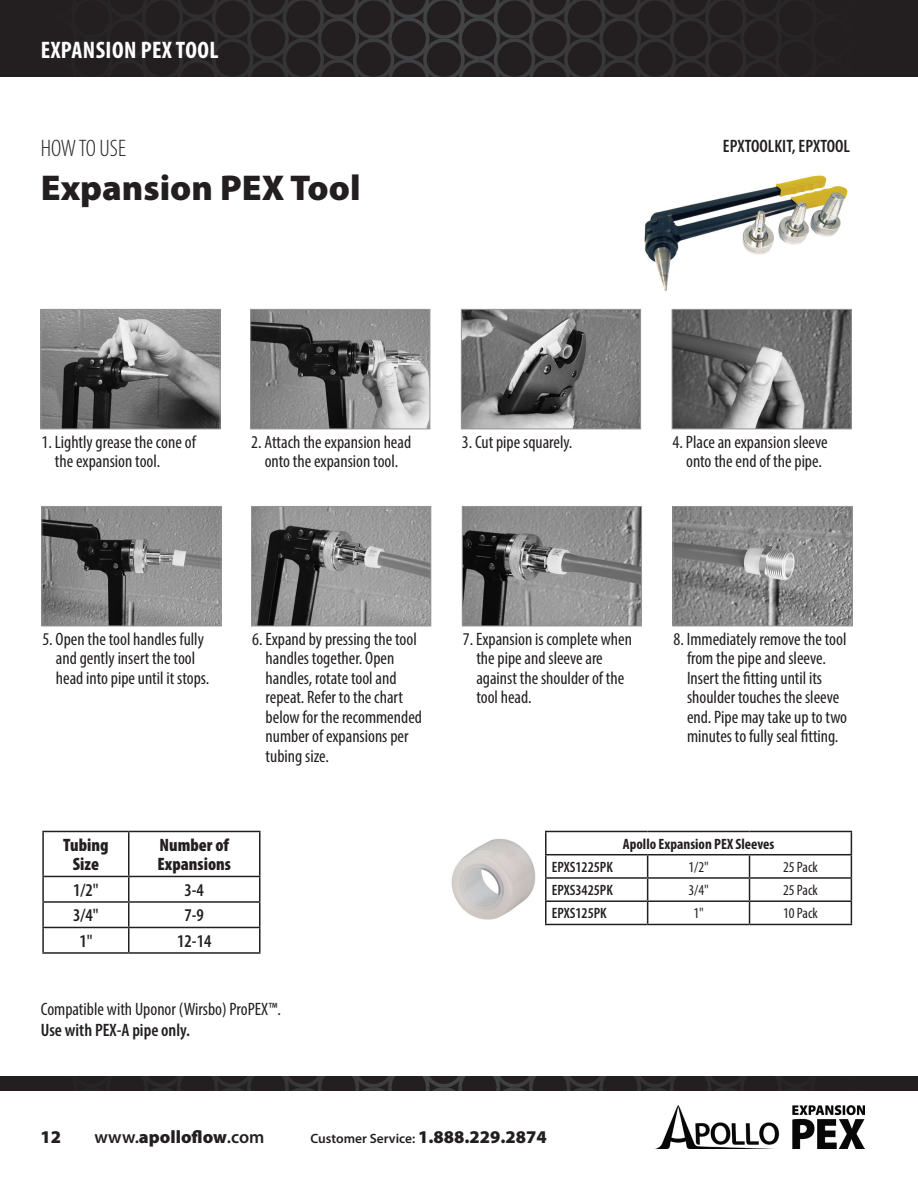
<style>
.page{position:relative;width:918px;height:1188px;background:#fff}
.page>*{position:absolute;margin:0;border:0;box-sizing:border-box;transform-origin:0 0}
.t1{font:900 36px "Myriad Pro";color:#231f20}
.t2{font:700 condensed 24px "Myriad Pro";letter-spacing:.02em;color:#fff}
.t3{font:300 condensed 24px "Myriad Pro";color:#231f20}
.t4{font:condensed 18px "Myriad Pro";color:#231f20}
.t5{font:600 condensed 18px "Myriad Pro";color:#231f20}
.t6{font:900 condensed 18px "Myriad Pro";color:#231f20}
.t7{font:900 18px "Myriad Pro";color:#231f20}
.t8{font:600 condensed 15px "Myriad Pro";color:#231f20}
.t9{font:condensed 15px "Myriad Pro";color:#231f20}
.t10{font:700 condensed 15px "Myriad Pro";color:#231f20}
.t11{font:600 13.5px "Myriad Pro";color:#231f20}
.s1{font-weight:600}
.s2{font-weight:900;font-size:18px}
</style>
<div class="page">
<img style="left:657px;top:1106px;width:207px;height:42px">
<img style="left:0;top:1077px;width:918px;height:13px">
<img style="left:42px;top:311px;width:176px;height:116px">
<div style="left:40px;top:309px;width:180px;height:120px;border:1px solid #939598"></div>
<img style="left:252px;top:311px;width:176px;height:116px">
<div style="left:250px;top:309px;width:180px;height:120px;border:1px solid #939598"></div>
<img style="left:463px;top:311px;width:176px;height:116px">
<div style="left:461px;top:309px;width:180px;height:120px;border:1px solid #939598"></div>
<img style="left:674px;top:311px;width:176px;height:116px">
<div style="left:672px;top:309px;width:180px;height:120px;border:1px solid #939598"></div>
<img style="left:43px;top:508px;width:176px;height:116px">
<div style="left:41px;top:506px;width:180px;height:120px;border:1px solid #939598"></div>
<img style="left:253px;top:508px;width:176px;height:116px">
<div style="left:251px;top:506px;width:180px;height:120px;border:1px solid #939598"></div>
<img style="left:464px;top:508px;width:176px;height:116px">
<div style="left:462px;top:506px;width:180px;height:120px;border:1px solid #939598"></div>
<img style="left:675px;top:508px;width:176px;height:116px">
<div style="left:673px;top:506px;width:180px;height:120px;border:1px solid #939598"></div>
<hr style="left:42px;top:831px;width:87px;height:1px;background:#231f20">
<hr style="left:42px;top:832px;width:2px;height:44px;background:#231f20">
<hr style="left:129px;top:831px;width:132px;height:1px;background:#231f20">
<hr style="left:128px;top:832px;width:1px;height:44px;background:#231f20">
<hr style="left:259px;top:832px;width:2px;height:44px;background:#231f20">
<hr style="left:42px;top:876px;width:87px;height:1px;background:#231f20">
<hr style="left:42px;top:877px;width:2px;height:24px;background:#231f20">
<hr style="left:129px;top:876px;width:132px;height:1px;background:#231f20">
<hr style="left:259px;top:877px;width:2px;height:24px;background:#231f20">
<hr style="left:42px;top:901px;width:87px;height:2px;background:#231f20">
<hr style="left:42px;top:903px;width:2px;height:24px;background:#231f20">
<hr style="left:129px;top:901px;width:132px;height:2px;background:#231f20">
<hr style="left:259px;top:903px;width:2px;height:24px;background:#231f20">
<hr style="left:42px;top:927px;width:87px;height:1px;background:#231f20">
<hr style="left:42px;top:928px;width:2px;height:24px;background:#231f20">
<hr style="left:129px;top:927px;width:132px;height:1px;background:#231f20">
<svg style="left:128px;top:877px;width:1px;height:75px"></svg>
<hr style="left:259px;top:928px;width:2px;height:24px;background:#231f20">
<hr style="left:42px;top:952px;width:87px;height:2px;background:#231f20">
<hr style="left:129px;top:952px;width:132px;height:2px;background:#231f20">
<hr style="left:545px;top:831px;width:103px;height:1px;background:#231f20">
<hr style="left:545px;top:832px;width:2px;height:22px;background:#231f20">
<hr style="left:648px;top:831px;width:102px;height:1px;background:#231f20">
<hr style="left:750px;top:831px;width:102px;height:1px;background:#231f20">
<hr style="left:545px;top:854px;width:103px;height:1px;background:#231f20">
<hr style="left:545px;top:855px;width:2px;height:22px;background:#231f20">
<hr style="left:648px;top:854px;width:102px;height:1px;background:#231f20">
<hr style="left:750px;top:854px;width:102px;height:1px;background:#231f20">
<hr style="left:545px;top:877px;width:103px;height:2px;background:#231f20">
<hr style="left:545px;top:879px;width:2px;height:21px;background:#231f20">
<hr style="left:648px;top:877px;width:102px;height:2px;background:#231f20">
<hr style="left:750px;top:877px;width:102px;height:2px;background:#231f20">
<hr style="left:545px;top:900px;width:103px;height:2px;background:#231f20">
<hr style="left:545px;top:902px;width:2px;height:22px;background:#231f20">
<hr style="left:648px;top:900px;width:102px;height:2px;background:#231f20">
<svg style="left:647px;top:855px;width:1px;height:69px"></svg>
<hr style="left:750px;top:900px;width:102px;height:2px;background:#231f20">
<svg style="left:749px;top:855px;width:1px;height:69px"></svg>
<svg style="left:851px;top:832px;width:1px;height:92px"></svg>
<hr style="left:545px;top:924px;width:103px;height:1px;background:#231f20">
<hr style="left:648px;top:924px;width:102px;height:1px;background:#231f20">
<hr style="left:750px;top:924px;width:102px;height:1px;background:#231f20">
<img style="left:451px;top:839px;width:85px;height:81px">
<img style="left:644px;top:175px;width:204px;height:116px">
<img style="left:0;top:0;width:918px;height:77px">
<p class="t2" style="left:41px;top:35px;width:179px">EXPANSION PEX TOOL</p>
<p class="t2" style="left:43px;top:35px;width:89px">PEX TOOLS</p>
<p class="t3" style="left:41px;top:134px;width:87px">HOW TO USE</p>
<p class="t1" style="left:41px;top:163px;width:321px">Expansion PEX Tool</p>
<p class="t5" style="left:723px;top:135px;width:129px">EPXTOOLKIT, EPXTOOL</p>
<p class="t4" style="left:41px;top:431px;width:156px">1. Lightly grease the cone of</p>
<p class="t4" style="left:55px;top:450px;width:107px">the expansion tool.</p>
<p class="t4" style="left:251px;top:431px;width:162px">2. Attach the expansion head</p>
<p class="t4" style="left:265px;top:450px;width:135px">onto the expansion tool.</p>
<p class="t4" style="left:462px;top:431px;width:112px">3. Cut pipe squarely.</p>
<p class="t4" style="left:673px;top:431px;width:157px">4. Place an expansion sleeve</p>
<p class="t4" style="left:686px;top:450px;width:137px">onto the end of the pipe.</p>
<p class="t4" style="left:42px;top:628px;width:163px">5. Open the tool handles fully</p>
<p class="t4" style="left:56px;top:647px;width:141px">and gently insert the tool</p>
<p class="t4" style="left:56px;top:667px;width:155px">head into pipe until it stops.</p>
<p class="t4" style="left:252px;top:628px;width:166px">6. Expand by pressing the tool</p>
<p class="t4" style="left:266px;top:647px;width:130px">handles together. Open</p>
<p class="t4" style="left:266px;top:667px;width:132px">handles, rotate tool and</p>
<p class="t4" style="left:266px;top:686px;width:139px">repeat. Refer to the chart</p>
<p class="t4" style="left:266px;top:706px;width:158px">below for the recommended</p>
<p class="t4" style="left:266px;top:725px;width:144px">number of expansions per</p>
<p class="t4" style="left:266px;top:745px;width:65px">tubing size.</p>
<p class="t6" style="left:63px;top:833px;width:47px">Tubing</p>
<p class="t6" style="left:73px;top:853px;width:28px">Size</p>
<p class="t6" style="left:159px;top:833px;width:71px">Number of</p>
<p class="t6" style="left:158px;top:853px;width:75px">Expansions</p>
<p class="t5" style="left:73px;top:879px;width:27px">1/2"</p>
<p class="t5" style="left:184px;top:879px;width:21px">3-4</p>
<p class="t5" style="left:73px;top:904px;width:27px">3/4"</p>
<p class="t5" style="left:184px;top:904px;width:21px">7-9</p>
<p class="t5" style="left:79px;top:930px;width:15px">1"</p>
<p class="t5" style="left:177px;top:930px;width:36px">12-14</p>
<p class="t4" style="left:41px;top:998px;width:242px">Compatible with Uponor (Wirsbo) ProPEX™.</p>
<p class="t5" style="left:41px;top:1019px;width:151px">Use with PEX-A pipe only.</p>
<p class="t4" style="left:463px;top:628px;width:171px">7. Expansion is complete when</p>
<p class="t4" style="left:476px;top:647px;width:128px">the pipe and sleeve are</p>
<p class="t4" style="left:476px;top:667px;width:149px">against the shoulder of the</p>
<p class="t4" style="left:476px;top:686px;width:57px">tool head.</p>
<p class="t4" style="left:674px;top:628px;width:174px">8. Immediately remove the tool</p>
<p class="t4" style="left:687px;top:647px;width:140px">from the pipe and sleeve.</p>
<p class="t4" style="left:687px;top:667px;width:137px">Insert the fitting until its</p>
<p class="t4" style="left:687px;top:686px;width:154px">shoulder touches the sleeve</p>
<p class="t4" style="left:687px;top:706px;width:162px">end. Pipe may take up to two</p>
<p class="t4" style="left:687px;top:725px;width:153px">minutes to fully seal fitting.</p>
<p class="t10" style="left:623px;top:834px;width:153px">Apollo Expansion PEX Sleeves</p>
<p class="t8" style="left:552px;top:858px;width:63px">EPXS1225PK</p>
<p class="t9" style="left:688px;top:858px;width:22px">1/2"</p>
<p class="t9" style="left:783px;top:858px;width:36px">25 Pack</p>
<p class="t8" style="left:552px;top:881px;width:63px">EPXS3425PK</p>
<p class="t9" style="left:688px;top:881px;width:22px">3/4"</p>
<p class="t9" style="left:783px;top:881px;width:36px">25 Pack</p>
<p class="t8" style="left:552px;top:904px;width:57px">EPXS125PK</p>
<p class="t9" style="left:693px;top:904px;width:12px">1"</p>
<p class="t9" style="left:783px;top:904px;width:36px">10 Pack</p>
<p class="t7" style="left:40px;top:1125px;width:22px">12</p>
<p class="t7" style="left:94px;top:1125px;width:172px"><span class="s1">www.</span>apolloflow<span class="s1">.com</span></p>
<p class="t11" style="left:310px;top:1129px;width:238px">Customer Service: <span class="s2">1.888.229.2874</span></p>
</div>
